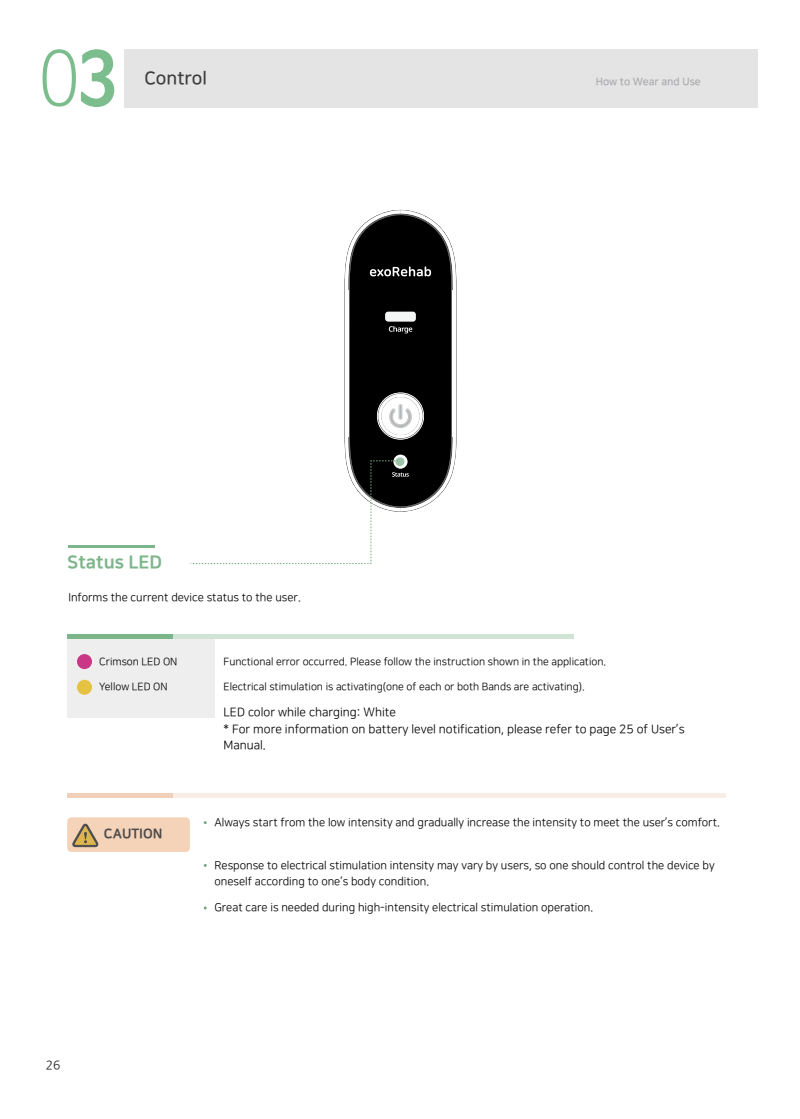
<style>
.page{position:relative;width:800px;height:1119px;background:#fff}
.page>*{position:absolute;margin:0;border:0;box-sizing:border-box;transform-origin:0 0}
.t1{font:70.8px "Nanum Barun Gothic OTF Bold";color:#7cbd8e;scale:.91 1}
.t2{font:18px "Nanum Square EB";color:#7cb58a}
.t3{font:18px "Nanum Square B";color:#3e3e3f}
.t4{font:13.5px "Nanum Square EB";color:#4c4b4b}
.t5{font:12px/16.5px "Nanum Square R";color:#030303}
.t6{font:12px "Nanum Gothic";color:#231f20}
.t7{font:11.25px/16.5px "Nanum Square R";color:#030303}
.t8{font:10.5px "Nanum Square R";color:#030303}
.t9{font:10.5px "Nanum Square B";color:#a8a9ad}
</style>
<div class="page">
<div style="left:67px;top:639px;width:148px;height:78px;background:#edeeed"></div>
<div style="left:166px;top:634px;width:408px;height:5px;background:#d0e4d5"></div>
<div style="left:67px;top:634px;width:105px;height:5px;background:#7cb58a"></div>
<div style="left:77px;top:654px;width:15px;height:15px;background:#c83887;border-radius:50%"></div>
<div style="left:77px;top:679px;width:15px;height:15px;background:#e5c241;border-radius:50%"></div>
<div style="left:166px;top:793px;width:560px;height:5px;background:#f9eee5"></div>
<div style="left:67px;top:793px;width:105px;height:5px;background:#f0d0b8"></div>
<hr style="left:68px;top:545px;width:87px;height:2px;background:#7cb58a">
<svg style="left:190px;top:210px;width:266px;height:354px"></svg>
<div style="left:124px;top:49px;width:633px;height:58px;background:#e5e4e4"></div>
<svg style="left:43px;top:49px;width:33px;height:58px"></svg>
<div style="left:67px;top:817px;width:123px;height:34px;background:#f5d3b9;border-radius:4px"></div>
<svg style="left:72px;top:823px;width:26px;height:23px"></svg>
<h1 class="t1" style="left:78px;top:43px;width:43px">3</h1>
<h2 class="t3" style="left:144px;top:68px;width:64px">Control</h2>
<p class="t9" style="left:595px;top:76px;width:106px">How to Wear and Use</p>
<h2 class="t2" style="left:67px;top:552px;width:96px">Status LED</h2>
<p class="t7" style="left:68px;top:589px;width:234px">Informs the current device status to the user.</p>
<p class="t8" style="left:99px;top:655px;width:80px">Crimson LED ON</p>
<p class="t8" style="left:99px;top:681px;width:70px">Yellow LED ON</p>
<p class="t4" style="left:104px;top:826px;width:60px">CAUTION</p>
<p class="t8" style="left:223px;top:655px;width:384px">Functional error occurred. Please follow the instruction shown in the application.</p>
<p class="t8" style="left:223px;top:681px;width:362px">Electrical stimulation is activating(one of each or both Bands are activating).</p>
<p class="t5" style="left:223px;top:704px;width:462px">LED color while charging: White<br>* For more information on battery level notification, please refer to page 25 of User’s<br>Manual.</p>
<p class="t7" style="left:214px;top:814px;width:507px">Always start from the low intensity and gradually increase the intensity to meet the user’s comfort.</p>
<p class="t7" style="left:214px;top:857px;width:501px">Response to electrical stimulation intensity may vary by users, so one should control the device by oneself according to one’s body condition.</p>
<p class="t7" style="left:214px;top:899px;width:380px">Great care is needed during high-intensity electrical stimulation operation.</p>
<p class="t6" style="left:46px;top:1059px;width:16px">26</p>
</div>
